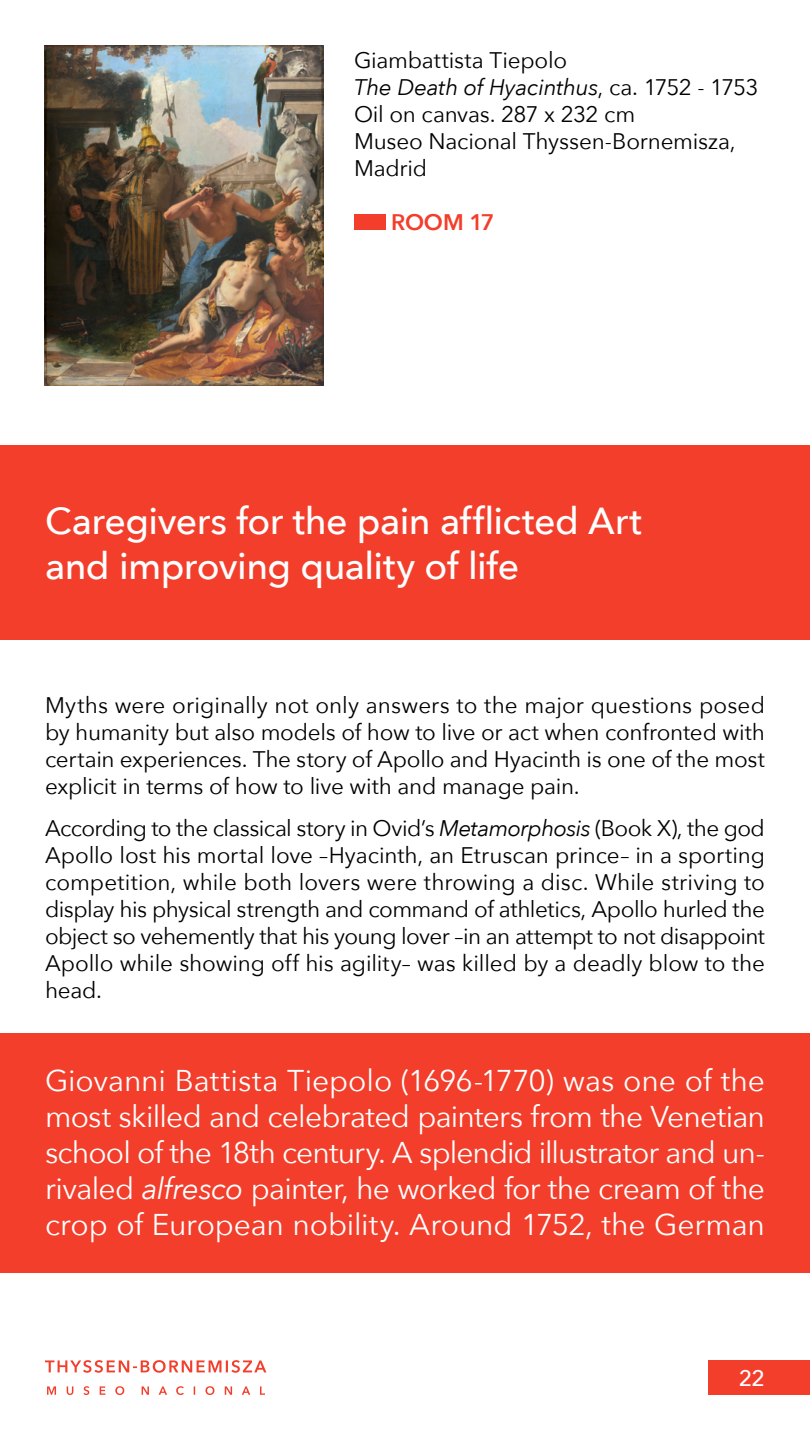
<style>
.page{position:relative;width:810px;height:1440px;background:#fff}
.page>*{position:absolute;margin:0;border:0;box-sizing:border-box;transform-origin:0 0}
.t1{font:500 37.5px/45px "Avenir Next";letter-spacing:-.015em;color:#fff}
.t2{font:30px/36px "Avenir Next";letter-spacing:-.01em;color:#fff;text-align:justify}
.t3{font:22.5px/27px "Avenir Next";letter-spacing:-.01em;color:#000;text-align:justify}
.t4{font:600 22.5px "Avenir Next";letter-spacing:-.01em;color:#f33e2b}
.t5{font:500 22.5px "Avenir Next";color:#fff}
.s1{font-style:italic}
</style>
<div class="page">
<div style="left:708px;top:1360px;width:102px;height:35px;background:#f33e2b"></div>
<svg style="left:47px;top:1386px;width:218px;height:9px"></svg>
<svg style="left:45px;top:1360px;width:221px;height:13px"></svg>
<div style="left:354px;top:214px;width:32px;height:16px;background:#f33e2b"></div>
<img style="left:45px;top:45px;width:279px;height:340px">
<div style="left:0;top:445px;width:810px;height:195px;background:#f33e2b"></div>
<div style="left:0;top:1033px;width:810px;height:240px;background:#f33e2b"></div>
<p class="t3" style="left:354px;top:45px;width:406px;text-align:left">Giambattista Tiepolo<br><span class="s1">The Death of Hyacinthus</span>, ca. 1752 - 1753<br>Oil on canvas. 287 x 232 cm<br>Museo Nacional Thyssen-Bornemisza,<br>Madrid</p>
<p class="t4" style="left:391px;top:202px;width:105px">ROOM 17</p>
<h1 class="t1" style="left:45px;top:497px;width:598px">Caregivers for the pain afflicted Art and improving quality of life</h1>
<p class="t3" style="left:45px;top:690px;width:722px">Myths were originally not only answers to the major questions posed by humanity but also models of how to live or act when confronted with certain experiences. The story of Apollo and Hyacinth is one of the most explicit in terms of how to live with and manage pain.</p>
<p class="t3" style="left:45px;top:813px;width:722px">According to the classical story in Ovid’s <span class="s1">Metamorphosis</span> (Book X), the god Apollo lost his mortal love –Hyacinth, an Etruscan prince– in a sporting competition, while both lovers were throwing a disc. While striving to display his physical strength and command of athletics, Apollo hurled the object so vehemently that his young lover –in an attempt to not disappoint Apollo while showing off his agility– was killed by a deadly blow to the head.</p>
<p class="t2" style="left:45px;top:1061px;width:722px">Giovanni Battista Tiepolo (1696-1770) was one of the most skilled and celebrated painters from the Venetian school of the 18th century. A splendid illustrator and un&shy;rivaled <span class="s1">alfresco</span> painter, he worked for the cream of the crop of European nobility. Around 1752, the German</p>
<p class="t5" style="left:739px;top:1359px;width:28px">22</p>
</div>
